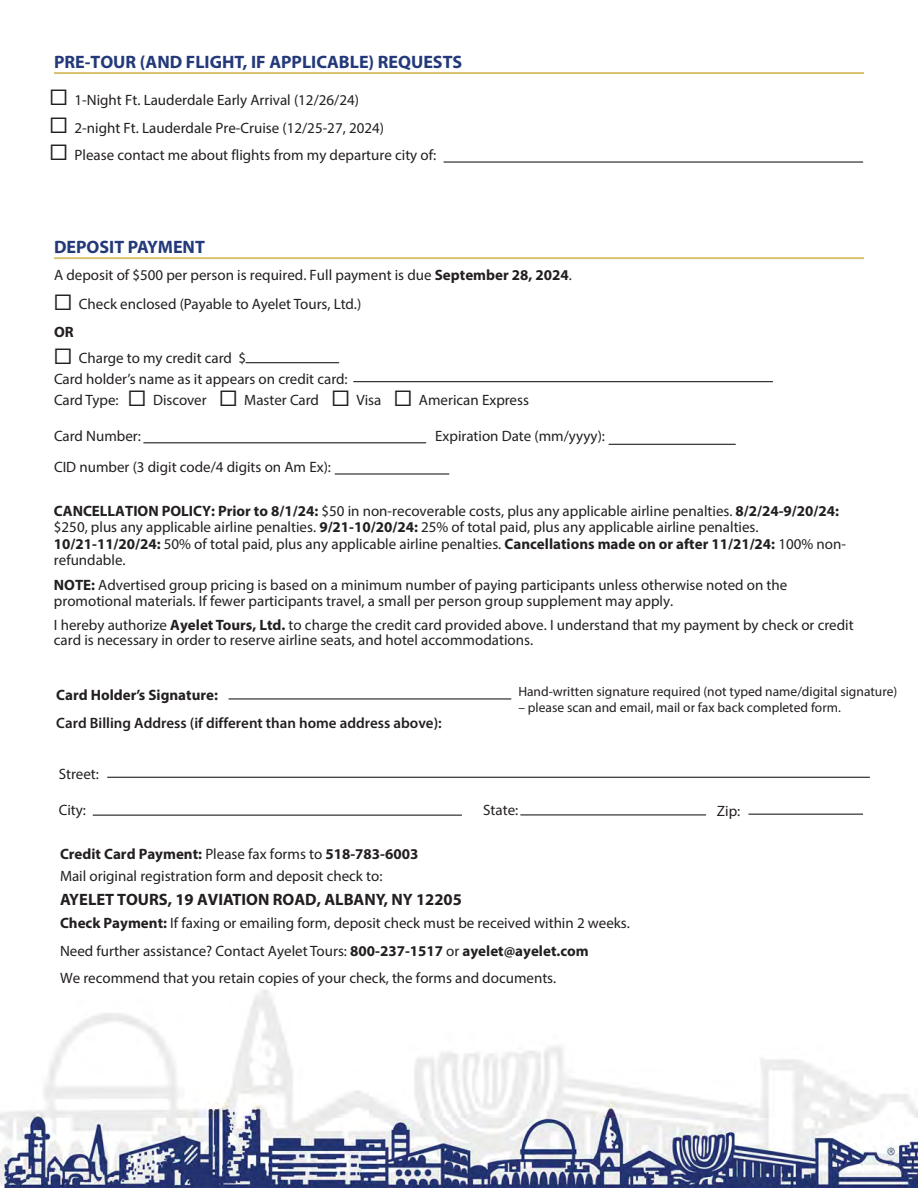
<style>
.page{position:relative;width:918px;height:1188px;background:#fff}
.page>*{position:absolute;margin:0;border:0;box-sizing:border-box;transform-origin:0 0}
.Section_Head{font:700 18px "Myriad Pro";color:#233979}
.t1{font:700 16.5px "Myriad Pro";color:#231f20}
.t2{font:15px/16.4px "Myriad Pro";color:#231f20}
.t3{font:600 15px/27.8px "Myriad Pro";color:#231f20}
.t4{font:700 15px "Myriad Pro";color:#231f20}
.t5{font:13.5px "Myriad Pro";color:#221e1f}
.s1{font-family:"Proxima Nova";font-size:27px}
.s2{font-weight:700}
</style>
<div class="page">
<img style="left:1px;top:990px;width:917px;height:198px">
<hr style="left:54px;top:72px;width:810px;height:2px;background:#d6c06a">
<hr style="left:54px;top:257px;width:810px;height:2px;background:#d6c06a">
<hr style="left:444px;top:161px;width:419px;height:2px;background:#231f20">
<hr style="left:246px;top:362px;width:93px;height:1px;background:#231f20">
<hr style="left:353px;top:381px;width:420px;height:1px;background:#231f20">
<hr style="left:143px;top:442px;width:283px;height:1px;background:#231f20">
<hr style="left:609px;top:444px;width:127px;height:1px;background:#231f20">
<hr style="left:335px;top:473px;width:114px;height:2px;background:#231f20">
<hr style="left:229px;top:698px;width:282px;height:2px;background:#231f20">
<hr style="left:107px;top:777px;width:763px;height:1px;background:#231f20">
<hr style="left:93px;top:815px;width:369px;height:1px;background:#231f20">
<hr style="left:520px;top:814px;width:186px;height:1px;background:#231f20">
<hr style="left:748px;top:814px;width:115px;height:1px;background:#231f20">
<p class="Section_Head" style="left:54px;top:50px;width:410px">PRE-TOUR (AND FLIGHT, IF APPLICABLE) REQUESTS</p>
<p class="t2" style="left:50px;top:86px;width:388px;line-height:27.8px"><span class="s1">☐</span> 1-Night Ft. Lauderdale Early Arrival (12/26/24)<br><span class="s1">☐</span> 2-night Ft. Lauderdale Pre-Cruise (12/25-27, 2024)<br><span class="s1">☐</span> Please contact me about flights from my departure city of:</p>
<p class="Section_Head" style="left:54px;top:235px;width:152px">DEPOSIT PAYMENT</p>
<p class="t2" style="left:54px;top:266px;width:519px">A deposit of $500 per person is required. Full payment is due <span class="s2">September 28, 2024</span>.</p>
<p class="t2" style="left:54px;top:295px;width:309px"><span class="s1">☐</span> Check enclosed (Payable to Ayelet Tours, Ltd.)</p>
<p class="t4" style="left:54px;top:322px;width:21px">OR</p>
<p class="t2" style="left:54px;top:349px;width:194px"><span class="s1">☐</span> Charge to my credit card $</p>
<p class="t2" style="left:54px;top:370px;width:295px">Card holder’s name as it appears on credit card:</p>
<p class="t2" style="left:54px;top:391px;width:477px">Card Type: <span class="s1">☐</span> Discover <span class="s1">☐</span> Master Card <span class="s1">☐</span> Visa <span class="s1">☐</span> American Express</p>
<p class="t2" style="left:54px;top:427px;width:88px">Card Number:</p>
<p class="t2" style="left:435px;top:427px;width:171px">Expiration Date (mm/yyyy):</p>
<p class="t2" style="left:54px;top:459px;width:279px">CID number (3 digit code/4 digits on Am Ex):</p>
<p class="t2" style="left:54px;top:503px;width:794px"><span class="s2">CANCELLATION POLICY: Prior to 8/1/24:</span> $50 in non-recoverable costs, plus any applicable airline penalties. <span class="s2">8/2/24-9/20/24: </span>$250, plus any applicable airline penalties. <span class="s2">9/21-10/20/24:</span> 25% of total paid, plus any applicable airline penalties.<br><span class="s2">10/21-11/20/24:</span> 50% of total paid, plus any applicable airline penalties. <span class="s2">Cancellations made on or after 11/21/24:</span> 100% non&shy;refundable.</p>
<p class="t2" style="left:54px;top:577px;width:735px;line-height:15.6px"><span class="s2">NOTE:</span> Advertised group pricing is based on a minimum number of paying participants unless otherwise noted on the promotional materials. If fewer participants travel, a small per person group supplement may apply.</p>
<p class="t2" style="left:54px;top:617px;width:801px;line-height:15.6px">I hereby authorize <span class="s2">Ayelet Tours, Ltd.</span> to charge the credit card provided above. I understand that my payment by check or credit card is necessary in order to reserve airline seats, and hotel accommodations.</p>
<p class="t5" style="left:518px;top:683px;width:381px">Hand-written signature required (not typed name/digital signature)</p>
<p class="t5" style="left:518px;top:699px;width:324px">– please scan and email, mail or fax back completed form.</p>
<p class="t3" style="left:56px;top:681px;width:387px"><span class="s2">Card Holder’s Signature:<br></span>Card Billing Address (if different than home address above):</p>
<p class="t2" style="left:59px;top:766px;width:42px">Street:</p>
<p class="t2" style="left:59px;top:801px;width:29px">City:</p>
<p class="t2" style="left:483px;top:802px;width:37px">State:</p>
<p class="t2" style="left:60px;top:843px;width:360px;line-height:22.2px"><span class="s2">Credit Card Payment:</span> Please fax forms to <span class="s2">518-783-6003<br></span>Mail original registration form and deposit check to:</p>
<p class="t1" style="left:60px;top:889px;width:403px">AYELET TOURS, 19 AVIATION ROAD, ALBANY, NY 12205</p>
<p class="t2" style="left:60px;top:909px;width:572px;line-height:27.9px"><span class="s2">Check Payment:</span> If faxing or emailing form, deposit check must be received within 2 weeks.<br>Need further assistance? Contact Ayelet Tours: <span class="s2">800-237-1517</span> or <span class="s2">ayelet@ayelet.com<br></span>We recommend that you retain copies of your check, the forms and documents.</p>
<p class="t2" style="left:717px;top:803px;width:25px">Zip:</p>
</div>
